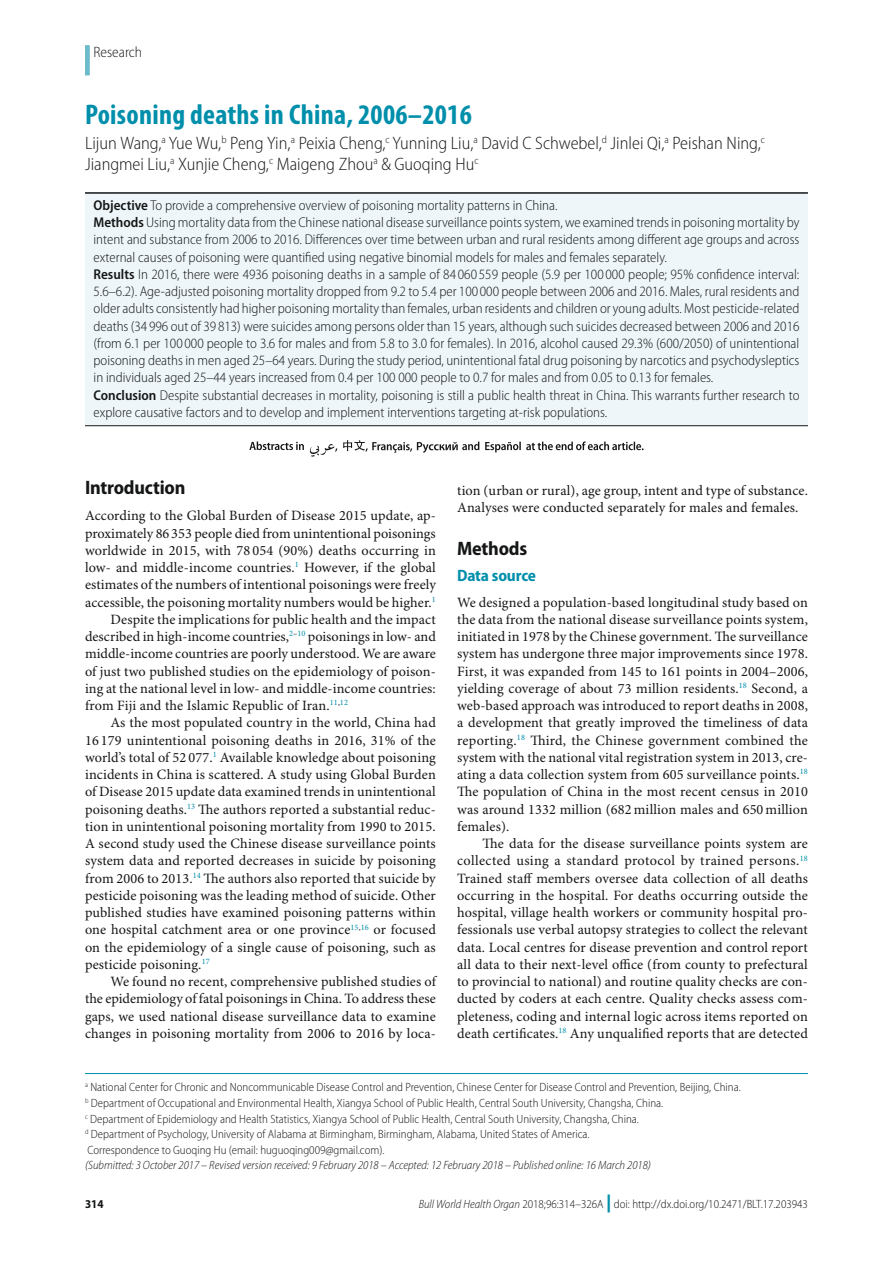
<style>
.page{position:relative;width:893px;height:1263px;background:#fff}
.page>*{position:absolute;margin:0;border:0;box-sizing:border-box;transform-origin:0 0}
.t1{font:700 condensed 28.5px "Myriad Pro";letter-spacing:.01em;color:#008fab}
.t2{font:700 semi-condensed 19.5px "Myriad Pro";letter-spacing:-.01em;color:#151616}
.t3{font:300 semi-condensed 18px/21px "Myriad Pro";color:#151616}
.t4{font:700 semi-condensed 16.5px "Myriad Pro";letter-spacing:-.01em;color:#008fab}
.t5{font:300 semi-condensed 15px "Myriad Pro";color:#151616}
.t6{font:14.25px/17.2px "Minion Pro";letter-spacing:.005em;color:#151616;text-align:justify}
.t7{font:300 semi-condensed 14.25px/17.2px "Myriad Pro";color:#151616}
.t8{font:300 semi-condensed 12px/15.6px "Myriad Pro";color:#151616}
.t9{font:italic 300 semi-condensed 12px "Myriad Pro";color:#151616}
.t10{font:700 semi-condensed 12px "Myriad Pro";color:#151616}
.s1{font-weight:600}
.s2{font-style:italic}
.s3{font-weight:900;font-stretch:normal;font-size:18px;color:#008fab}
</style>
<div class="page">
<div style="left:85px;top:45px;width:5px;height:30px;background:#6bbbcd"></div>
<div style="left:85px;top:193px;width:723px;height:232px;background:#eef6f9"></div>
<hr style="left:85px;top:1073px;width:723px;height:1px;background:#008fab">
<hr style="left:85px;top:192px;width:723px;height:2px;background:#151616">
<hr style="left:85px;top:425px;width:723px;height:1px;background:#151616">
<svg style="left:310px;top:440px;width:334px;height:17px"></svg>
<svg style="left:249px;top:441px;width:55px;height:9px"></svg>
<p class="t5" style="left:94px;top:44px;width:50px">Research</p>
<h1 class="t1" style="left:85px;top:98px;width:388px">Poisoning deaths in China, 2006–2016</h1>
<p class="t3" style="left:85px;top:133px;width:682px">Lijun Wang,<sup>a</sup> Yue Wu,<sup>b</sup> Peng Yin,<sup>a</sup> Peixia Cheng,<sup>c</sup> Yunning Liu,<sup>a</sup> David C Schwebel,<sup>d</sup> Jinlei Qi,<sup>a</sup> Peishan Ning,<sup>c<br></sup>Jiangmei Liu,<sup>a</sup> Xunjie Cheng,<sup>c</sup> Maigeng Zhou<sup>a</sup> &amp; Guoqing Hu<sup>c</sup></p>
<p class="t7" style="left:94px;top:197px;width:707px"><span class="s1">Objective</span> To provide a comprehensive overview of poisoning mortality patterns in China.<br><span class="s1">Methods</span> Using mortality data from the Chinese national disease surveillance points system, we examined trends in poisoning mortality by intent and substance from 2006 to 2016. Differences over time between urban and rural residents among different age groups and across external causes of poisoning were quantified using negative binomial models for males and females separately.<br><span class="s1">Results</span> In 2016, there were 4936 poisoning deaths in a sample of 84 060 559 people (5.9 per 100 000 people; 95% confidence interval:<br>5.6–6.2). Age-adjusted poisoning mortality dropped from 9.2 to 5.4 per 100 000 people between 2006 and 2016. Males, rural residents and older adults consistently had higher poisoning mortality than females, urban residents and children or young adults. Most pesticide-related deaths (34 996 out of 39 813) were suicides among persons older than 15 years, although such suicides decreased between 2006 and 2016 (from 6.1 per 100 000 people to 3.6 for males and from 5.8 to 3.0 for females). In 2016, alcohol caused 29.3% (600/2050) of unintentional poisoning deaths in men aged 25–64 years. During the study period, unintentional fatal drug poisoning by narcotics and psychodysleptics in individuals aged 25–44 years increased from 0.4 per 100 000 people to 0.7 for males and from 0.05 to 0.13 for females.<br><span class="s1">Conclusion</span> Despite substantial decreases in mortality, poisoning is still a public health threat in China. This warrants further research to explore causative factors and to develop and implement interventions targeting at-risk populations.</p>
<h2 class="t2" style="left:85px;top:477px;width:102px">Introduction</h2>
<p class="t6" style="left:85px;top:508px;width:352px">According to the Global Burden of Disease 2015 update, ap-</p>
<p class="t6" style="left:85px;top:525px;width:352px">proximately 86 353 people died from unintentional poisonings</p>
<p class="t6" style="left:85px;top:542px;width:352px">worldwide in 2015, with 78 054 (90%) deaths occurring in</p>
<p class="t6" style="left:85px;top:559px;width:352px">low- and middle-income countries.<sup>1</sup> However, if the global</p>
<p class="t6" style="left:85px;top:577px;width:352px">estimates of the numbers of intentional poisonings were freely</p>
<p class="t6" style="left:85px;top:594px;width:352px">accessible, the poisoning mortality numbers would be higher.<sup>1</sup></p>
<p class="t6" style="left:111px;top:611px;width:327px">Despite the implications for public health and the impact</p>
<p class="t6" style="left:85px;top:628px;width:352px">described in high-income countries,<sup>2</sup><sup>–</sup><sup>10</sup> poisonings in low- and</p>
<p class="t6" style="left:85px;top:646px;width:352px">middle-income countries are poorly understood. We are aware</p>
<p class="t6" style="left:85px;top:663px;width:352px">of just two published studies on the epidemiology of poison-</p>
<p class="t6" style="left:85px;top:680px;width:352px">ing at the national level in low- and middle-income countries:</p>
<p class="t6" style="left:85px;top:697px;width:264px">from Fiji and the Islamic Republic of Iran.<sup>11</sup><sup>,</sup><sup>12</sup></p>
<p class="t6" style="left:111px;top:715px;width:327px">As the most populated country in the world, China had</p>
<p class="t6" style="left:85px;top:732px;width:352px">16 179 unintentional poisoning deaths in 2016, 31% of the</p>
<p class="t6" style="left:85px;top:749px;width:352px">world’s total of 52 077.<sup>1</sup> Available knowledge about poisoning</p>
<p class="t6" style="left:85px;top:766px;width:352px">incidents in China is scattered. A study using Global Burden</p>
<p class="t6" style="left:85px;top:784px;width:352px">of Disease 2015 update data examined trends in unintentional</p>
<p class="t6" style="left:85px;top:801px;width:352px">poisoning deaths.<sup>13</sup> The authors reported a substantial reduc-</p>
<p class="t6" style="left:85px;top:818px;width:352px">tion in unintentional poisoning mortality from 1990 to 2015.</p>
<p class="t6" style="left:85px;top:835px;width:352px">A second study used the Chinese disease surveillance points</p>
<p class="t6" style="left:85px;top:853px;width:352px">system data and reported decreases in suicide by poisoning</p>
<p class="t6" style="left:85px;top:870px;width:352px">from 2006 to 2013.<sup>14</sup> The authors also reported that suicide by</p>
<p class="t6" style="left:85px;top:887px;width:352px">pesticide poisoning was the leading method of suicide. Other</p>
<p class="t6" style="left:85px;top:904px;width:352px">published studies have examined poisoning patterns within</p>
<p class="t6" style="left:85px;top:922px;width:352px">one hospital catchment area or one province<sup>15</sup><sup>,</sup><sup>16</sup> or focused</p>
<p class="t6" style="left:85px;top:939px;width:352px">on the epidemiology of a single cause of poisoning, such as</p>
<p class="t6" style="left:85px;top:956px;width:126px">pesticide poisoning.<sup>17</sup></p>
<p class="t6" style="left:111px;top:973px;width:327px">We found no recent, comprehensive published studies of</p>
<p class="t6" style="left:85px;top:991px;width:352px">the epidemiology of fatal poisonings in China. To address these</p>
<p class="t6" style="left:85px;top:1008px;width:352px">gaps, we used national disease surveillance data to examine</p>
<p class="t6" style="left:85px;top:1025px;width:352px">changes in poisoning mortality from 2006 to 2016 by loca-</p>
<p class="t6" style="left:457px;top:482px;width:352px">tion (urban or rural), age group, intent and type of substance.<br>Analyses were conducted separately for males and females.</p>
<h2 class="t2" style="left:457px;top:537px;width:72px">Methods</h2>
<p class="t4" style="left:457px;top:566px;width:80px">Data source</p>
<p class="t6" style="left:457px;top:594px;width:352px">We designed a population-based longitudinal study based on the data from the national disease surveillance points system, initiated in 1978 by the Chinese government. The surveillance system has undergone three major improvements since 1978.<br>First, it was expanded from 145 to 161 points in 2004–2006, yielding coverage of about 73 million residents.<sup>18</sup> Second, a web-based approach was introduced to report deaths in 2008, a development that greatly improved the timeliness of data reporting.<sup>18</sup> Third, the Chinese government combined the system with the national vital registration system in 2013, cre&shy;ating a data collection system from 605 surveillance points.<sup>18<br></sup>The population of China in the most recent census in 2010 was around 1332 million (682 million males and 650 million females).</p>
<p class="t6" style="left:457px;top:835px;width:352px;text-indent:26px">The data for the disease surveillance points system are collected using a standard protocol by trained persons.<sup>18<br></sup>Trained staff members oversee data collection of all deaths occurring in the hospital. For deaths occurring outside the hospital, village health workers or community hospital pro&shy;fessionals use verbal autopsy strategies to collect the relevant data. Local centres for disease prevention and control report all data to their next-level office (from county to prefectural to provincial to national) and routine quality checks are con&shy;ducted by coders at each centre. Quality checks assess com&shy;pleteness, coding and internal logic across items reported on death certificates.<sup>18</sup> Any unqualified reports that are detected</p>
<p class="t8" style="left:85px;top:1080px;width:657px"><sup>a</sup> National Center for Chronic and Noncommunicable Disease Control and Prevention, Chinese Center for Disease Control and Prevention, Beijing, China. <sup>b</sup> Department of Occupational and Environmental Health, Xiangya School of Public Health, Central South University, Changsha, China.<br><sup>c</sup> Department of Epidemiology and Health Statistics, Xiangya School of Public Health, Central South University, Changsha, China.<br><sup>d</sup> Department of Psychology, University of Alabama at Birmingham, Birmingham, Alabama, United States of America.<br>Correspondence to Guoqing Hu (email: huguoqing009@gmail.com).</p>
<p class="t9" style="left:85px;top:1159px;width:567px">(Submitted: 3 October 2017 – Revised version received: 9 February 2018 – Accepted: 12 February 2018 – Published online: 16 March 2018)</p>
<p class="t10" style="left:85px;top:1197px;width:20px">314</p>
<p class="t8" style="left:419px;top:1197px;width:391px"><span class="s2">Bull World Health Organ</span> 2018;96:314–326A <span class="s3">|</span> doi: http://dx.doi.org/10.2471/BLT.17.203943</p>
</div>
